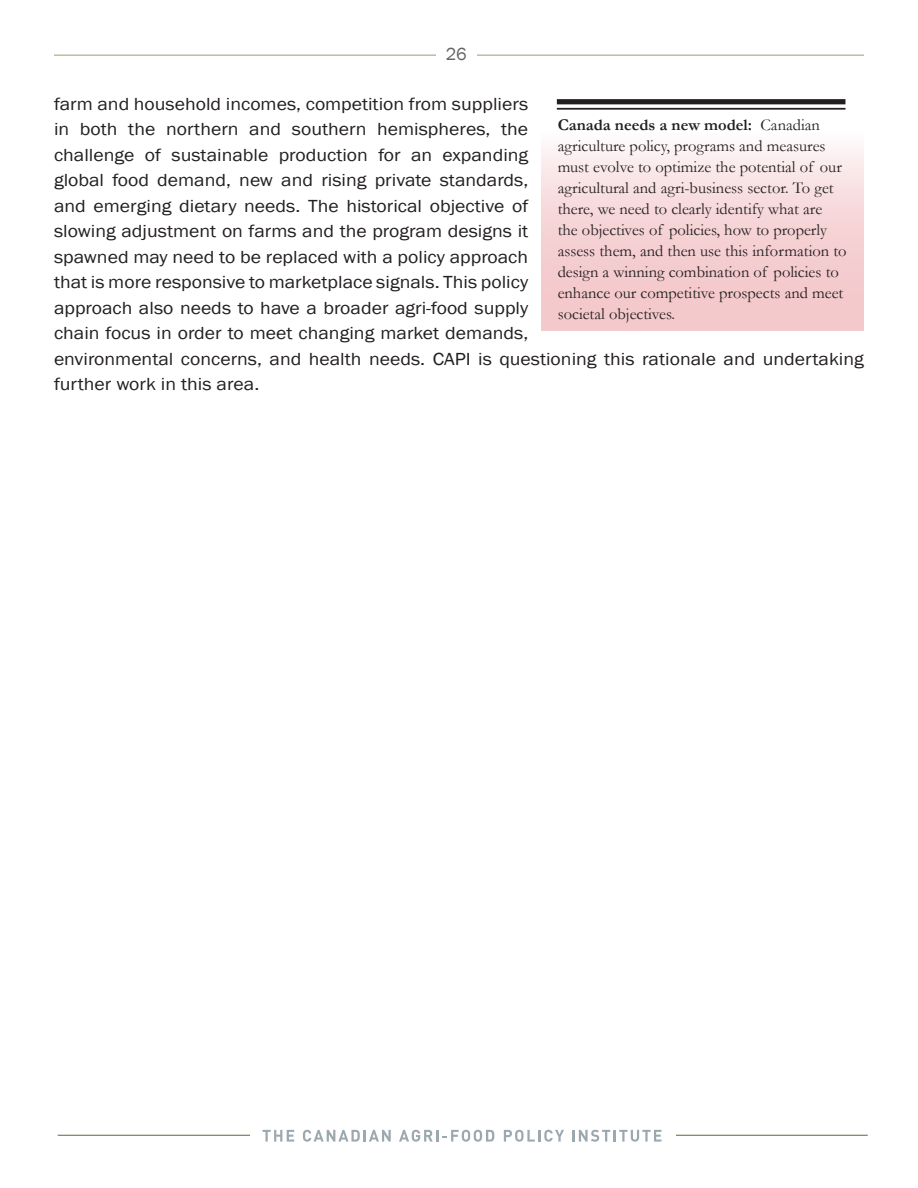
<style>
.page{position:relative;width:918px;height:1188px;background:#fff}
.page>*{position:absolute;margin:0;border:0;box-sizing:border-box;transform-origin:0 0}
.t1{font:18px/25.5px "Franklin Gothic";color:#231f20;scale:1.1 1}
.t2{font:18px "Franklin Gothic";color:#636366}
.t3{font:16.5px/21px "Garamond";color:#231f20}
.s1{font-weight:700}
</style>
<div class="page">
<hr style="left:58px;top:1135px;width:810px;height:1px;background:#566d30">
<div style="left:250px;top:1118px;width:426px;height:36px;background:#fff"></div>
<hr style="left:54px;top:55px;width:810px;height:1px;background:#92a064">
<svg style="left:263px;top:1130px;width:31px;height:12px"></svg>
<svg style="left:303px;top:1130px;width:88px;height:12px"></svg>
<svg style="left:399px;top:1130px;width:95px;height:12px"></svg>
<svg style="left:504px;top:1130px;width:60px;height:12px"></svg>
<svg style="left:572px;top:1130px;width:89px;height:12px"></svg>
<div style="left:436px;top:48px;width:40px;height:26px;background:#fff"></div>
<div style="left:542px;top:104px;width:322px;height:227px;background:linear-gradient(to bottom,#fefefe,#f1bdc0)"></div>
<div style="left:557px;top:99px;width:288px;height:5px;background:#231f20"></div>
<hr style="left:557px;top:108px;width:288px;height:2px;background:#231f20">
<p class="t2" style="left:446px;top:43px;width:23px">26</p>
<p class="t1" style="left:54px;top:91px;width:738px">farm and household incomes, competition from suppliers<br>in both the northern and southern hemispheres, the<br>challenge of sustainable production for an expanding<br>global food demand, new and rising private standards,<br>and emerging dietary needs. The historical objective of<br>slowing adjustment on farms and the program designs it<br>spawned may need to be replaced with a policy approach<br>that is more responsive to marketplace signals. This policy<br>approach also needs to have a broader agri-food supply<br>chain focus in order to meet changing market demands,<br>environmental concerns, and health needs. CAPI is questioning this rationale and undertaking further work in this area.</p>
<p class="t3" style="left:558px;top:114px;width:290px"><span class="s1">Canada needs a new model:</span> Canadian agriculture policy, programs and measures must evolve to optimize the potential of our agricultural and agri-business sector. To get there, we need to clearly identify what are<br>the objectives of policies, how to properly assess them, and then use this information to design a winning combination of policies to enhance our competitive prospects and meet societal objectives.</p>
</div>
